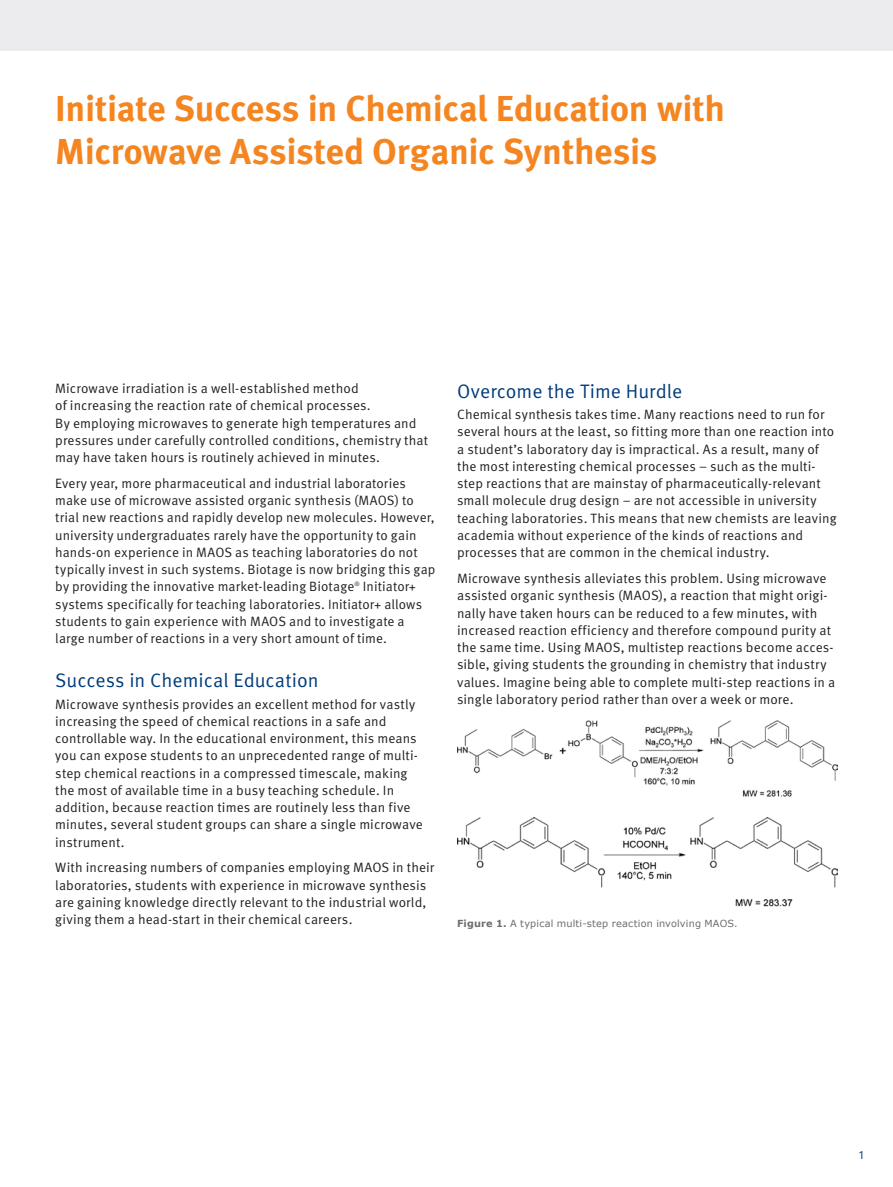
<style>
.page{position:relative;width:893px;height:1187px;background:#fff}
.page>*{position:absolute;margin:0;border:0;box-sizing:border-box;transform-origin:0 0}
.Heading_1{font:700 36px/43.2px "Meta OT";letter-spacing:-.01em;color:#f58520}
.Heading_2{font:19.5px "Meta OT Norm";color:#013c7b}
.Body{font:13.5px/17.2px "Meta OT Norm";letter-spacing:.005em;color:#231f20}
.t1{font:12px "Meta OT Norm";color:#013c7b}
.Figure_byline{font:9.75px "Verdana";letter-spacing:.015em;color:#6c6d70}
.s1{font-weight:700}
</style>
<div class="page">
<div style="left:0;top:0;width:893px;height:51px;background:#ececee"></div>
<img style="left:457px;top:720px;width:381px;height:77px">
<img style="left:457px;top:817px;width:381px;height:90px">
<p class="Heading_1" style="left:55px;top:88px;width:671px">Initiate Success in Chemical Education with<br>Microwave Assisted Organic Synthesis</p>
<p class="Body" style="left:55px;top:380px;width:374px">Microwave irradiation is a well-established method<br>of increasing the reaction rate of chemical processes.<br>By employing microwaves to generate high temperatures and pressures under carefully controlled conditions, chemistry that may have taken hours is routinely achieved in minutes.</p>
<p class="Body" style="left:55px;top:475px;width:382px">Every year, more pharmaceutical and industrial laboratories make use of microwave assisted organic synthesis (MAOS) to trial new reactions and rapidly develop new molecules. However, university undergraduates rarely have the opportunity to gain hands-on experience in MAOS as teaching laboratories do not typically invest in such systems. Biotage is now bridging this gap by providing the innovative market-leading Biotage<sup>®</sup> Initiator+ systems specifically for teaching laboratories. Initiator+ allows students to gain experience with MAOS and to investigate a large number of reactions in a very short amount of time.</p>
<p class="Heading_2" style="left:55px;top:669px;width:265px">Success in Chemical Education</p>
<p class="Body" style="left:55px;top:695px;width:369px">Microwave synthesis provides an excellent method for vastly increasing the speed of chemical reactions in a safe and controllable way. In the educational environment, this means you can expose students to an unprecedented range of multi&shy;step chemical reactions in a compressed timescale, making the most of available time in a busy teaching schedule. In addition, because reaction times are routinely less than five minutes, several student groups can share a single microwave instrument.</p>
<p class="Body" style="left:55px;top:859px;width:380px">With increasing numbers of companies employing MAOS in their laboratories, students with experience in microwave synthesis are gaining knowledge directly relevant to the industrial world, giving them a head-start in their chemical careers.</p>
<p class="Heading_2" style="left:457px;top:379px;width:227px">Overcome the Time Hurdle</p>
<p class="Body" style="left:457px;top:406px;width:381px">Chemical synthesis takes time. Many reactions need to run for several hours at the least, so fitting more than one reaction into a student’s laboratory day is impractical. As a result, many of the most interesting chemical processes – such as the multi&shy;step reactions that are mainstay of pharmaceutically-relevant small molecule drug design – are not accessible in university teaching laboratories. This means that new chemists are leaving academia without experience of the kinds of reactions and processes that are common in the chemical industry.</p>
<p class="Body" style="left:457px;top:570px;width:380px">Microwave synthesis alleviates this problem. Using microwave assisted organic synthesis (MAOS), a reaction that might origi&shy;nally have taken hours can be reduced to a few minutes, with increased reaction efficiency and therefore compound purity at the same time. Using MAOS, multistep reactions become acces&shy;sible, giving students the grounding in chemistry that industry values. Imagine being able to complete multi-step reactions in a single laboratory period rather than over a week or more.</p>
<p class="Figure_byline" style="left:457px;top:916px;width:282px"><span class="s1">Figure 1.</span> A typical multi-step reaction involving MAOS.</p>
<p class="t1" style="left:859px;top:1148px;width:6px">1</p>
</div>
